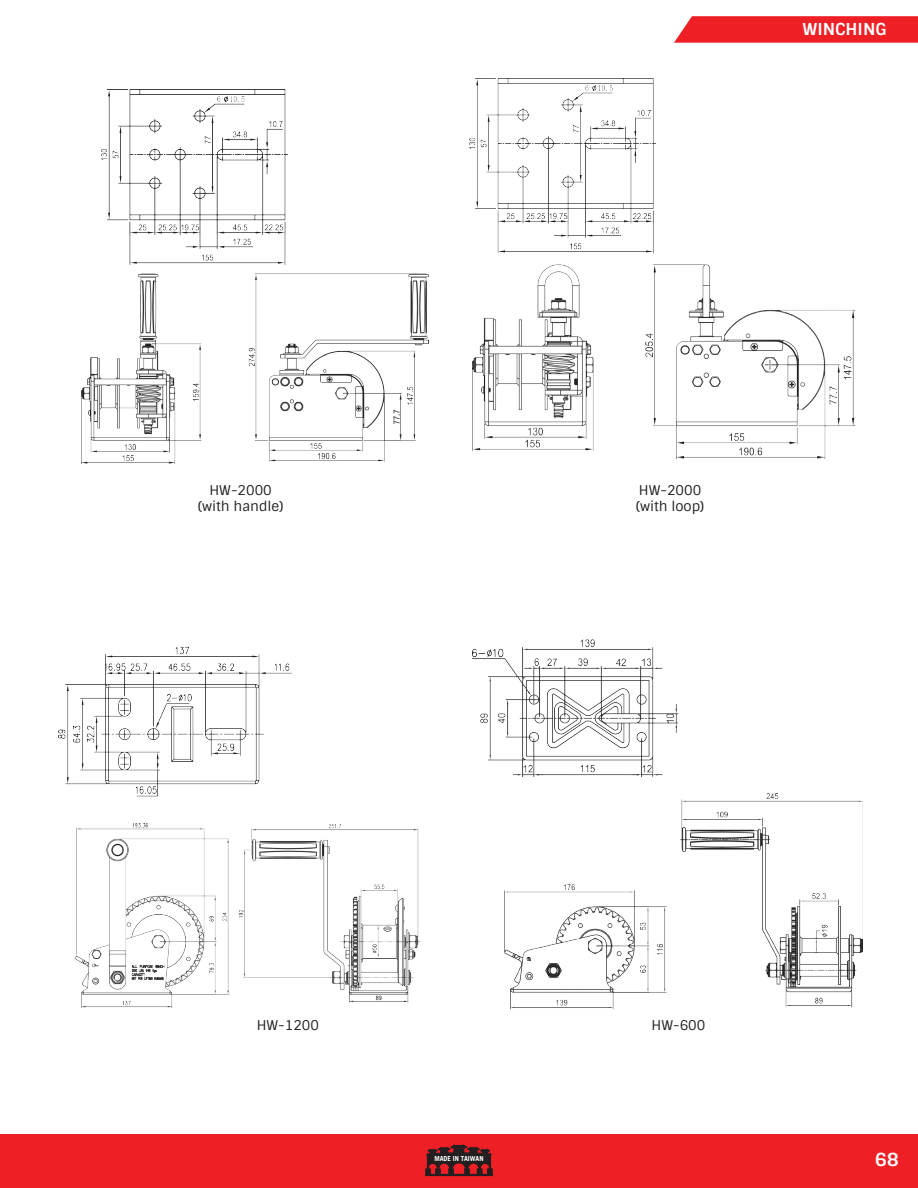
<style>
.page{position:relative;width:918px;height:1188px;background:#fff}
.page>*{position:absolute;margin:0;border:0;box-sizing:border-box;transform-origin:0 0}
.t1{font:700 18px "Sintony";color:#fff;scale:1.05 1}
.t2{font:700 16.5px "Sintony";color:#fff}
.t3{font:13.5px "Sintony";color:#231f20}
.t4{font:700 6.9px "Trade Gothic";color:#fff}
</style>
<div class="page">
<div style="left:0;top:1134px;width:918px;height:54px;background:#ee2026"></div>
<svg style="left:674px;top:16px;width:244px;height:27px"></svg>
<img style="left:74px;top:824px;width:347px;height:183px">
<img style="left:59px;top:646px;width:233px;height:151px">
<img style="left:504px;top:793px;width:358px;height:217px">
<img style="left:472px;top:639px;width:207px;height:138px">
<img style="left:472px;top:264px;width:382px;height:194px">
<img style="left:469px;top:78px;width:187px;height:176px">
<img style="left:101px;top:90px;width:187px;height:175px">
<img style="left:81px;top:273px;width:348px;height:190px">
<svg style="left:425px;top:1144px;width:68px;height:32px"></svg>
<p class="t3" style="left:210px;top:481px;width:64px">HW-2000</p>
<p class="t3" style="left:198px;top:498px;width:87px">(with handle)</p>
<p class="t2" style="left:802px;top:18px;width:86px">WINCHING</p>
<p class="t3" style="left:639px;top:482px;width:64px">HW-2000</p>
<p class="t3" style="left:636px;top:498px;width:70px">(with loop)</p>
<p class="t3" style="left:257px;top:1016px;width:64px">HW-1200</p>
<p class="t3" style="left:652px;top:1016px;width:55px">HW-600</p>
<p class="t4" style="left:434px;top:1154px;width:51px">MADE IN TAIWAN</p>
<h1 class="t1" style="left:875px;top:1149px;width:25px">68</h1>
</div>
